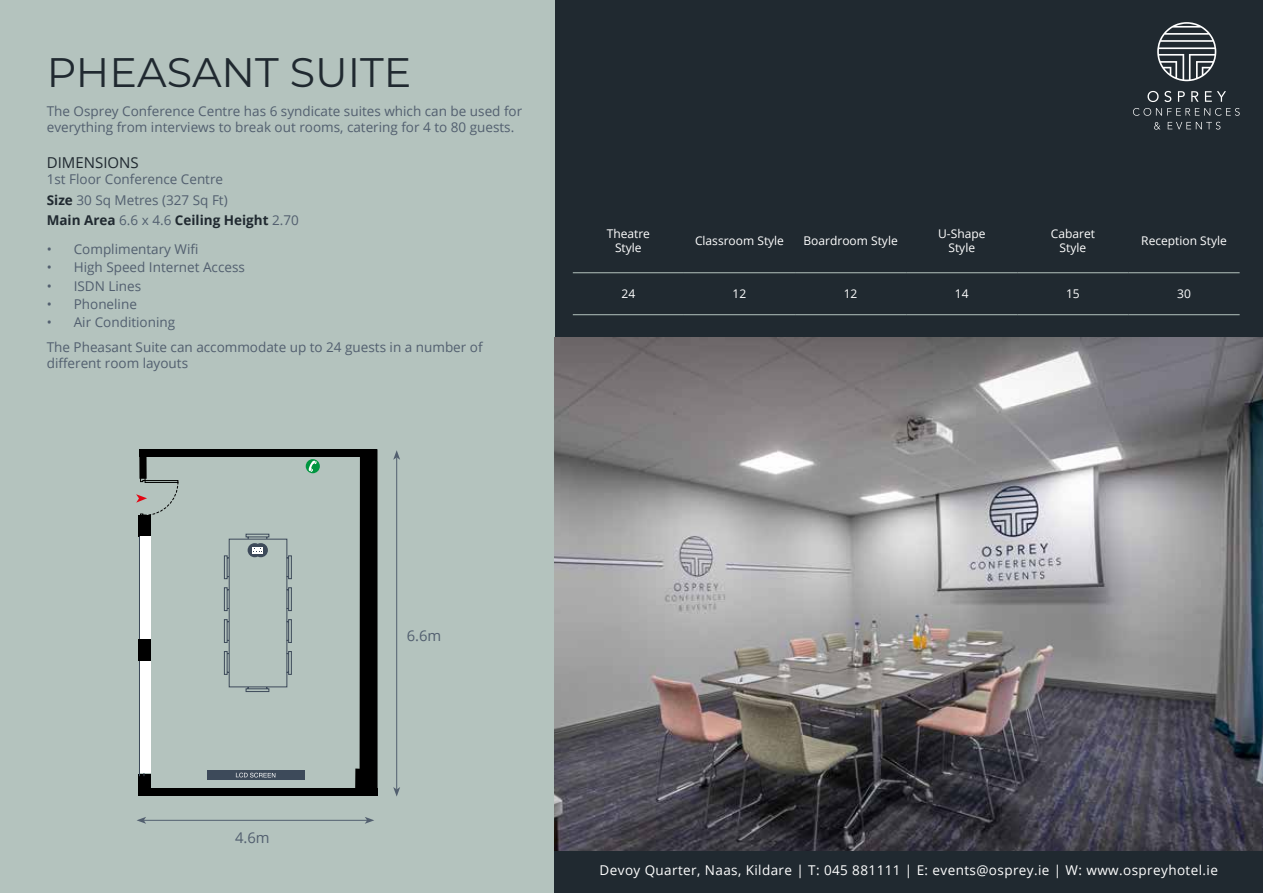
<style>
.page{position:relative;width:1263px;height:893px;background:#202930}
.page>*{position:absolute;margin:0;border:0;box-sizing:border-box;transform-origin:0 0}
.t1{font:41.25px "Montserrat";color:#202930}
.t2{font:15px "Open Sans";color:#202930}
.t3{font:14.85px "Open Sans";color:#525f6f}
.t4{font:13.5px/20.4px "Open Sans";color:#525f6f}
.t5{font:13.5px "Open Sans";letter-spacing:.03em;color:#fff}
.t6{font:12px/14.4px "Open Sans";color:#fff;text-align:center}
.s1{font-weight:700;color:#202930}
</style>
<div class="page">
<svg style="left:1147px;top:91px;width:11px;height:11px"></svg>
<svg style="left:1164px;top:91px;width:7px;height:11px"></svg>
<svg style="left:1178px;top:91px;width:7px;height:11px"></svg>
<svg style="left:1191px;top:91px;width:7px;height:11px"></svg>
<svg style="left:1205px;top:91px;width:21px;height:11px"></svg>
<svg style="left:1133px;top:108px;width:107px;height:8px"></svg>
<svg style="left:1154px;top:122px;width:6px;height:8px"></svg>
<svg style="left:1168px;top:122px;width:52px;height:8px"></svg>
<svg style="left:1157px;top:22px;width:59px;height:59px"></svg>
<div style="left:0;top:0;width:554px;height:893px;background:#b4c3be"></div>
<img style="left:554px;top:338px;width:709px;height:513px">
<hr style="left:573px;top:272px;width:111px;height:1px;background:#b4c3be">
<hr style="left:684px;top:272px;width:111px;height:1px;background:#b4c3be">
<hr style="left:795px;top:272px;width:111px;height:1px;background:#b4c3be">
<hr style="left:906px;top:272px;width:111px;height:1px;background:#b4c3be">
<hr style="left:1017px;top:272px;width:111px;height:1px;background:#b4c3be">
<hr style="left:1128px;top:272px;width:112px;height:1px;background:#b4c3be">
<hr style="left:573px;top:314px;width:111px;height:1px;background:#b4c3be">
<hr style="left:684px;top:314px;width:111px;height:1px;background:#b4c3be">
<hr style="left:795px;top:314px;width:111px;height:1px;background:#b4c3be">
<hr style="left:906px;top:314px;width:111px;height:1px;background:#b4c3be">
<hr style="left:1017px;top:314px;width:111px;height:1px;background:#b4c3be">
<hr style="left:1128px;top:314px;width:112px;height:1px;background:#b4c3be">
<svg style="left:136px;top:479px;width:42px;height:39px"></svg>
<div style="left:139px;top:449px;width:8px;height:30px;background:#000"></div>
<svg style="left:355px;top:449px;width:23px;height:339px"></svg>
<div style="left:139px;top:449px;width:238px;height:8px;background:#000"></div>
<div style="left:139px;top:788px;width:239px;height:7px;background:#000"></div>
<svg style="left:306px;top:459px;width:14px;height:14px"></svg>
<svg style="left:309px;top:461px;width:8px;height:11px"></svg>
<svg style="left:224px;top:534px;width:68px;height:158px"></svg>
<div style="left:207px;top:770px;width:97px;height:10px;background:#3d4a5a"></div>
<svg style="left:236px;top:773px;width:39px;height:4px"></svg>
<div style="left:139px;top:774px;width:12px;height:21px;background:#000"></div>
<div style="left:139px;top:515px;width:12px;height:22px;background:#000"></div>
<hr style="left:144px;top:536px;width:1px;height:240px;background:#3d4a5a">
<hr style="left:139px;top:536px;width:1px;height:240px;background:#3d4a5a">
<div style="left:140px;top:536px;width:11px;height:237px;background:#fff"></div>
<div style="left:139px;top:640px;width:12px;height:21px;background:#000"></div>
<hr style="left:396px;top:457px;width:1px;height:332px;background:#525f6f">
<svg style="left:393px;top:450px;width:7px;height:10px"></svg>
<svg style="left:393px;top:787px;width:7px;height:10px"></svg>
<hr style="left:144px;top:820px;width:223px;height:1px;background:#525f6f">
<svg style="left:365px;top:817px;width:9px;height:7px"></svg>
<svg style="left:137px;top:817px;width:9px;height:7px"></svg>
<h1 class="t1" style="left:47px;top:48px;width:366px">PHEASANT SUITE</h1>
<p class="t4" style="left:47px;top:104px;width:477px;line-height:16.2px">The Osprey Conference Centre has 6 syndicate suites which can be used for everything from interviews to break out rooms, catering for 4 to 80 guests.</p>
<p class="t2" style="left:47px;top:156px;width:93px">DIMENSIONS</p>
<p class="t4" style="left:47px;top:170px;width:254px">1st Floor Conference Centre<br><span class="s1">Size</span> 30 Sq Metres (327 Sq Ft)<br><span class="s1">Main Area</span> 6.6 x 4.6 <span class="s1">Ceiling Height</span> 2.70</p>
<p class="t4" style="left:47px;top:240px;width:153px">• Complimentary Wifi</p>
<p class="t4" style="left:47px;top:259px;width:200px">• High Speed Internet Access</p>
<p class="t4" style="left:47px;top:277px;width:96px">• ISDN Lines</p>
<p class="t4" style="left:47px;top:295px;width:92px">• Phoneline</p>
<p class="t4" style="left:47px;top:311px;width:437px;line-height:24.8px">• Air Conditioning<br>The Pheasant Suite can accommodate up to 24 guests in a number of</p>
<p class="t4" style="left:47px;top:353px;width:143px">different room layouts</p>
<p class="t6" style="left:607px;top:227px;width:45px">Theatre<br>Style</p>
<p class="t6" style="left:695px;top:234px;width:91px">Classroom Style</p>
<p class="t6" style="left:803px;top:234px;width:96px">Boardroom Style</p>
<p class="t6" style="left:938px;top:227px;width:49px">U-Shape<br>Style</p>
<p class="t6" style="left:1051px;top:227px;width:46px">Cabaret<br>Style</p>
<p class="t6" style="left:1141px;top:234px;width:87px">Reception Style</p>
<p class="t6" style="left:621px;top:288px;width:15px">24</p>
<p class="t6" style="left:733px;top:288px;width:15px">12</p>
<p class="t6" style="left:844px;top:288px;width:15px">12</p>
<p class="t6" style="left:955px;top:288px;width:15px">14</p>
<p class="t6" style="left:1066px;top:288px;width:15px">15</p>
<p class="t6" style="left:1177px;top:288px;width:15px">30</p>
<p class="t3" style="left:235px;top:831px;width:36px">4.6m</p>
<p class="t3" style="left:407px;top:630px;width:36px">6.6m</p>
<p class="t5" style="left:600px;top:865px;width:620px">Devoy Quarter, Naas, Kildare | T: 045 881111 | E: events@osprey.ie | W: www.ospreyhotel.ie</p>
</div>
